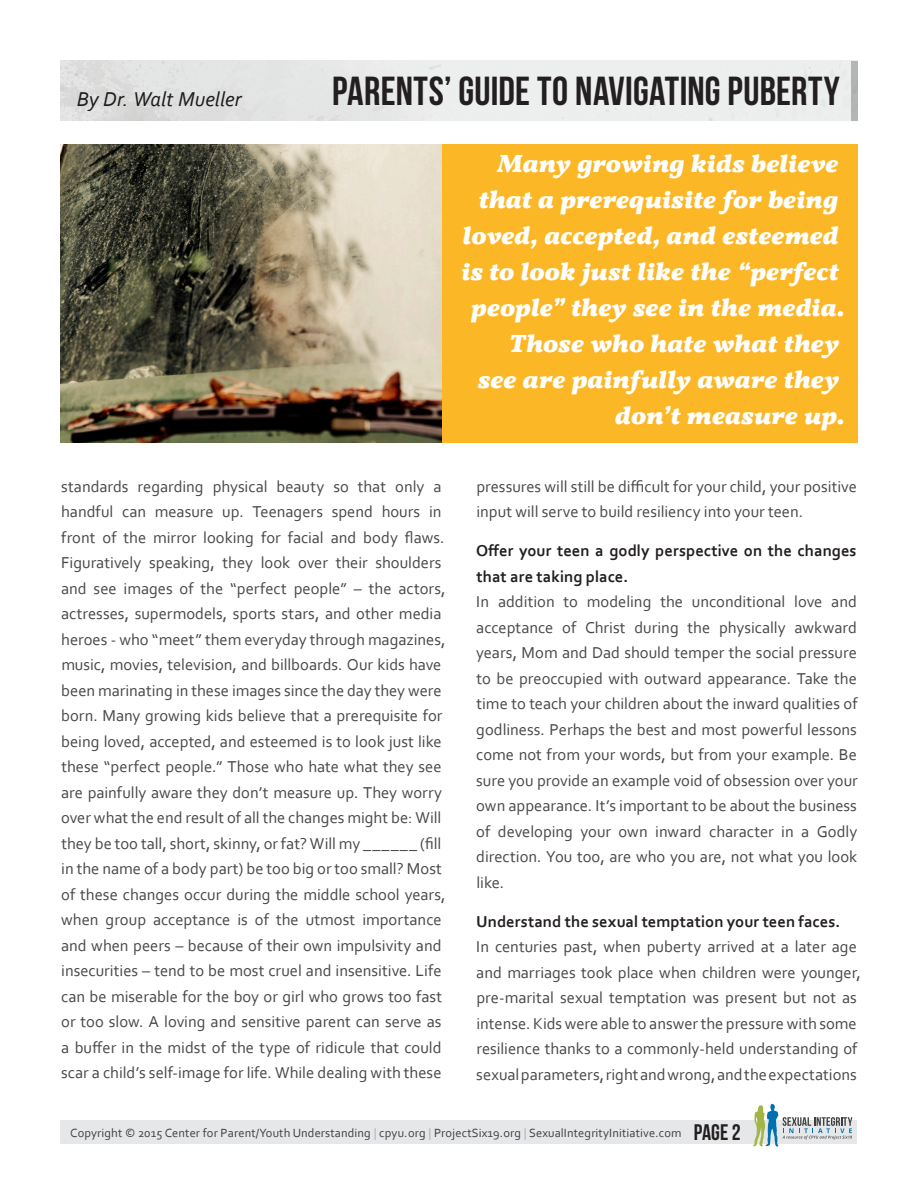
<style>
.page{position:relative;width:918px;height:1188px;background:#fff}
.page>*{position:absolute;margin:0;border:0;box-sizing:border-box;transform-origin:0 0}
.t1{font:40.5px "Bebas Neue";letter-spacing:.005em;color:#231f20}
.t2{font:italic 700 25.5px/36px "Vollkorn";letter-spacing:.02em;color:#fff;text-align:right}
.t3{font:italic 21px "Corbel";color:#231f20}
.Body_Copy_Paragraph{font:16.5px/25.5px "Corbel";color:#464748}
.Body_Copy_Paragraph-2{font:700 16.5px/25.5px "Corbel";letter-spacing:.005em;color:#231f20}
.t4{font:12.45px "Corbel";letter-spacing:.01em;color:#464748}
.s1{color:#c1c2c4}
.s2{font-family:"Bebas Neue";font-size:22.5px;color:#231f20}
</style>
<div class="page">
<div style="left:61px;top:1120px;width:796px;height:24px;background:#e6e7e9"></div>
<svg style="left:753px;top:1104px;width:99px;height:43px"></svg>
<img style="left:61px;top:144px;width:381px;height:299px">
<div style="left:442px;top:144px;width:415px;height:299px;background:#fcb726"></div>
<div style="left:851px;top:61px;width:6px;height:60px;background:#b3b5b6"></div>
<p class="t3" style="left:76px;top:86px;width:167px">By Dr. Walt Mueller</p>
<p class="t1" style="left:332px;top:69px;width:509px">PARENTS’ GUIDE TO NAVIGATING PUBERTY</p>
<p class="t2" style="left:462px;top:146px;width:385px">Many growing kids believe that a prerequisite for being loved, accepted, and esteemed is to look just like the “perfect people” they see in the media.<br>Those who hate what they<br>see are painfully aware they don’t measure up.</p>
<p class="Body_Copy_Paragraph" style="left:61px;top:473px;width:386px">standards regarding physical beauty so that only a handful can measure up. Teenagers spend hours in front of the mirror looking for facial and body flaws.<br>Figuratively speaking, they look over their shoulders and see images of the “perfect people” – the actors, actresses, supermodels, sports stars, and other media heroes - who “meet” them everyday through magazines, music, movies, television, and billboards. Our kids have been marinating in these images since the day they were born. Many growing kids believe that a prerequisite for being loved, accepted, and esteemed is to look just like these “perfect people.” Those who hate what they see are painfully aware they don’t measure up. They worry over what the end result of all the changes might be: Will they be too tall, short, skinny, or fat? Will my ______ (fill in the name of a body part) be too big or too small? Most of these changes occur during the middle school years, when group acceptance is of the utmost importance and when peers – because of their own impulsivity and insecurities – tend to be most cruel and insensitive. Life can be miserable for the boy or girl who grows too fast or too slow. A loving and sensitive parent can serve as a buffer in the midst of the type of ridicule that could scar a child’s self-image for life. While dealing with these</p>
<p class="Body_Copy_Paragraph" style="left:476px;top:473px;width:382px">pressures will still be difficult for your child, your positive input will serve to build resiliency into your teen.</p>
<p class="Body_Copy_Paragraph-2" style="left:476px;top:538px;width:382px">Offer your teen a godly perspective on the changes that are taking place.</p>
<p class="Body_Copy_Paragraph" style="left:476px;top:589px;width:383px;text-align:justify">In addition to modeling the unconditional love and acceptance of Christ during the physically awkward years, Mom and Dad should temper the social pressure to be preoccupied with outward appearance. Take the time to teach your children about the inward qualities of godliness. Perhaps the best and most powerful lessons come not from your words, but from your example. Be sure you provide an example void of obsession over your own appearance. It’s important to be about the business of developing your own inward character in a Godly direction. You too, are who you are, not what you look like.</p>
<p class="Body_Copy_Paragraph-2" style="left:476px;top:908px;width:366px">Understand the sexual temptation your teen faces.</p>
<p class="Body_Copy_Paragraph" style="left:476px;top:934px;width:386px">In centuries past, when puberty arrived at a later age and marriages took place when children were younger, pre-marital sexual temptation was present but not as intense. Kids were able to answer the pressure with some resilience thanks to a commonly-held understanding of sexual parameters, right and wrong, and the expectations</p>
<p class="t4" style="left:70px;top:1125px;width:672px">Copyright © 2015 Center for Parent/Youth Understanding <span class="s1">|</span> cpyu.org <span class="s1">|</span> ProjectSix19.org <span class="s1">|</span> SexualIntegrityInitiative.com <span class="s2">PAGE 2</span></p>
</div>
